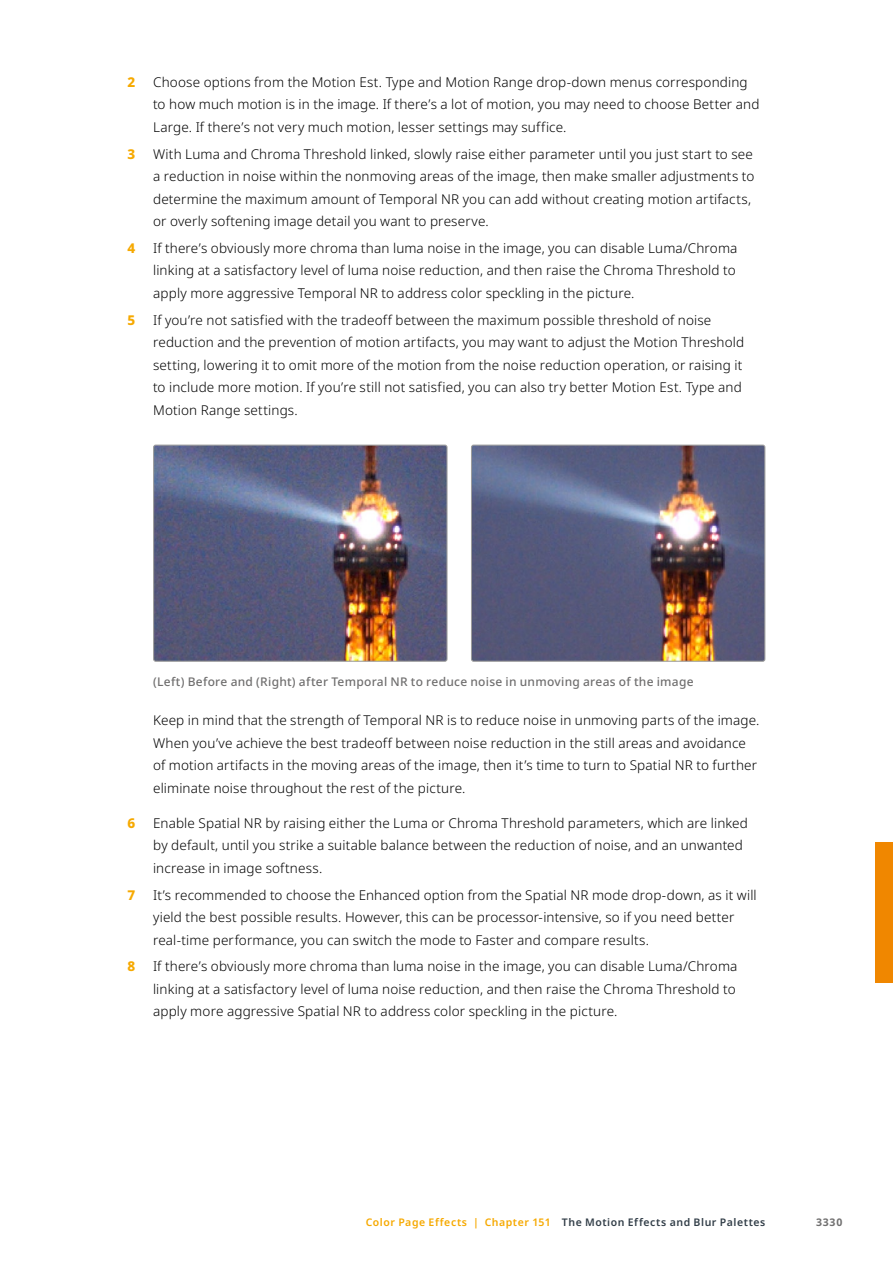
<style>
.page{position:relative;width:893px;height:1263px;background:#fff}
.page>*{position:absolute;margin:0;border:0;box-sizing:border-box;transform-origin:0 0}
.t1{font:300 13.5px/22.5px "Noto Sans";letter-spacing:.01em;color:#000}
.t2{font:800 13.5px "Noto Sans";color:#f6a900}
.t3{font:500 12px "Noto Sans";letter-spacing:.02em;color:#706f6f}
.t4{font:600 10.5px "Noto Sans";letter-spacing:.05em;color:#323e48}
.t5{font:700 10.5px "Noto Sans";color:#706f6f}
.s1{color:#f6a900}
</style>
<div class="page">
<img style="left:155px;top:447px;width:291px;height:213px">
<div style="left:153px;top:445px;width:295px;height:217px;border:1px solid #9d9d9c;border-radius:2px"></div>
<img style="left:471px;top:445px;width:294px;height:215px">
<div style="left:471px;top:445px;width:294px;height:217px;border:1px solid #9d9d9c;border-radius:2px"></div>
<div style="left:876px;top:842px;width:17px;height:140px;background:#f08700"></div>
<p class="t2" style="left:128px;top:72px;width:9px">2</p>
<p class="t1" style="left:153px;top:71px;width:608px">Choose options from the Motion Est. Type and Motion Range drop-down menus corresponding to how much motion is in the image. If there’s a lot of motion, you may need to choose Better and<br>Large. If there’s not very much motion, lesser settings may suffice.</p>
<p class="t2" style="left:128px;top:144px;width:9px">3</p>
<p class="t1" style="left:153px;top:143px;width:603px">With Luma and Chroma Threshold linked, slowly raise either parameter until you just start to see a reduction in noise within the nonmoving areas of the image, then make smaller adjustments to determine the maximum amount of Temporal NR you can add without creating motion artifacts, or overly softening image detail you want to preserve.</p>
<p class="t2" style="left:128px;top:238px;width:9px">4</p>
<p class="t1" style="left:153px;top:237px;width:586px">If there’s obviously more chroma than luma noise in the image, you can disable Luma/Chroma linking at a satisfactory level of luma noise reduction, and then raise the Chroma Threshold to apply more aggressive Temporal NR to address color speckling in the picture.</p>
<p class="t2" style="left:128px;top:310px;width:9px">5</p>
<p class="t1" style="left:153px;top:309px;width:593px">If you’re not satisfied with the tradeoff between the maximum possible threshold of noise reduction and the prevention of motion artifacts, you may want to adjust the Motion Threshold setting, lowering it to omit more of the motion from the noise reduction operation, or raising it to include more motion. If you’re still not satisfied, you can also try better Motion Est. Type and Motion Range settings.</p>
<p class="t3" style="left:153px;top:673px;width:542px">(Left) Before and (Right) after Temporal NR to reduce noise in unmoving areas of the image</p>
<p class="t1" style="left:153px;top:709px;width:608px">Keep in mind that the strength of Temporal NR is to reduce noise in unmoving parts of the image.<br>When you’ve achieve the best tradeoff between noise reduction in the still areas and avoidance of motion artifacts in the moving areas of the image, then it’s time to turn to Spatial NR to further eliminate noise throughout the rest of the picture.</p>
<p class="t2" style="left:128px;top:813px;width:9px">6</p>
<p class="t1" style="left:153px;top:812px;width:596px">Enable Spatial NR by raising either the Luma or Chroma Threshold parameters, which are linked by default, until you strike a suitable balance between the reduction of noise, and an unwanted increase in image softness.</p>
<p class="t2" style="left:128px;top:885px;width:9px">7</p>
<p class="t1" style="left:153px;top:884px;width:605px">It’s recommended to choose the Enhanced option from the Spatial NR mode drop‑down, as it will yield the best possible results. However, this can be processor‑intensive, so if you need better real-time performance, you can switch the mode to Faster and compare results.</p>
<p class="t2" style="left:128px;top:957px;width:9px">8</p>
<p class="t1" style="left:153px;top:956px;width:586px">If there’s obviously more chroma than luma noise in the image, you can disable Luma/Chroma linking at a satisfactory level of luma noise reduction, and then raise the Chroma Threshold to apply more aggressive Spatial NR to address color speckling in the picture.</p>
<p class="t4" style="left:366px;top:1215px;width:401px"><span class="s1">Color Page Effects | Chapter 151</span> The Motion Effects and Blur Palettes</p>
<p class="t5" style="left:816px;top:1215px;width:28px">3330</p>
</div>
